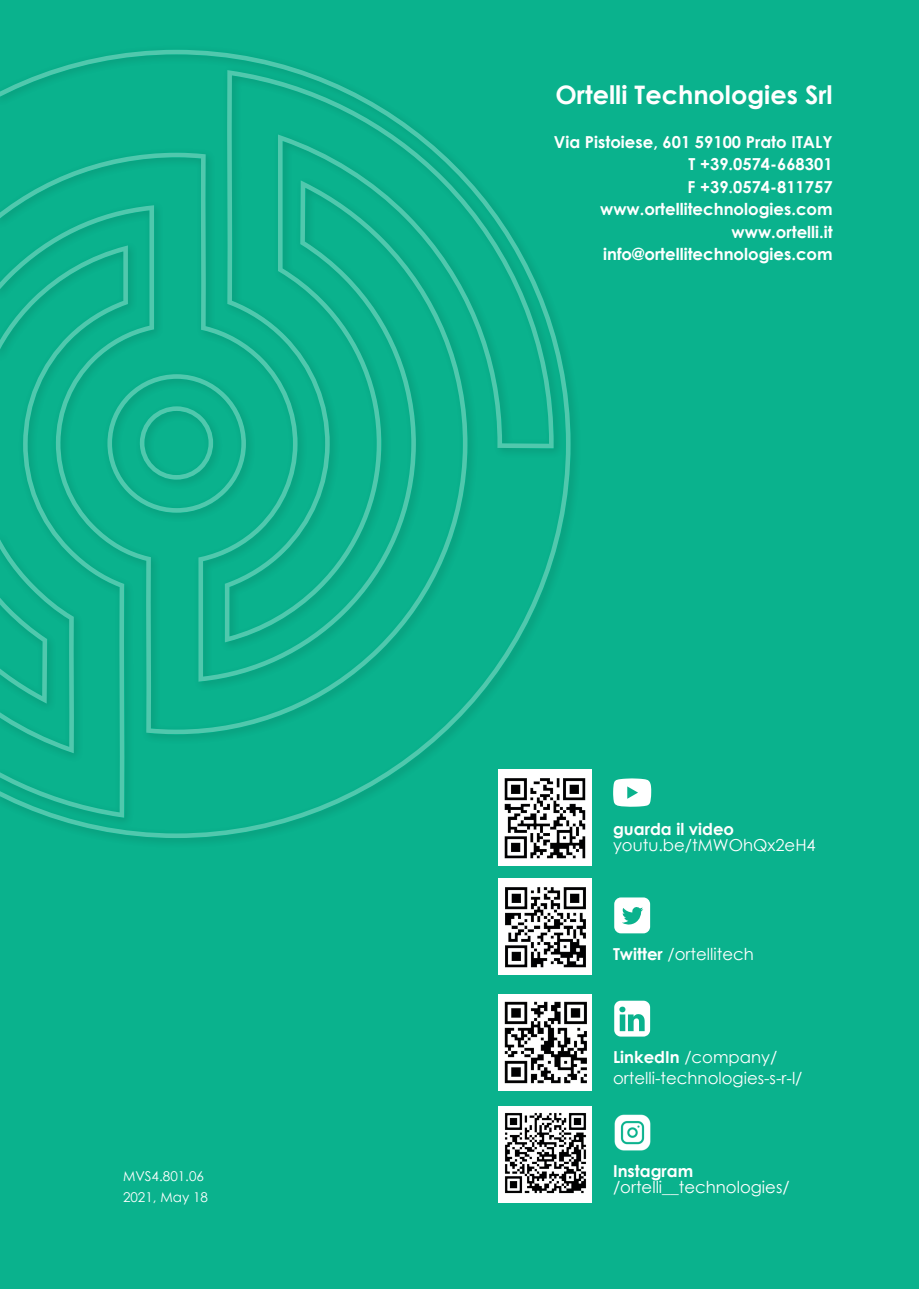
<style>
.page{position:relative;width:919px;height:1289px;background:#fff}
.page>*{position:absolute;margin:0;border:0;box-sizing:border-box;transform-origin:0 0}
.t1{font:700 25.5px "Century Gothic";color:#fff}
.t2{font:700 16.5px/22.5px "Century Gothic";color:#fff;text-align:right}
.t3{font:16.5px/21px "Century Gothic";color:#fff}
.t4{font:13.5px/21px "Century Gothic";color:#fff}
.s1{font-weight:700}
</style>
<div class="page">
<div style="left:0;top:0;width:918px;height:1288px;background:#0ab28d"></div>
<img style="left:498px;top:769px;width:94px;height:96px">
<svg style="left:613px;top:778px;width:38px;height:28px"></svg>
<svg style="left:614px;top:897px;width:36px;height:36px"></svg>
<svg style="left:614px;top:1000px;width:36px;height:36px"></svg>
<img style="left:614px;top:1114px;width:36px;height:36px">
<img style="left:498px;top:878px;width:94px;height:96px">
<img style="left:498px;top:994px;width:94px;height:96px">
<div style="left:498px;top:1106px;width:94px;height:96px;background:#fff"></div>
<img style="left:505px;top:1113px;width:81px;height:81px">
<div style="left:0;top:45px;width:581px;height:804px;background:#231f20;opacity:.75"></div>
<svg style="left:0;top:50px;width:570px;height:788px"></svg>
<svg style="left:107px;top:374px;width:139px;height:138px"></svg>
<p class="t4" style="left:123px;top:1165px;width:86px">MVS4.801.06<br>2021, May 18</p>
<h1 class="t1" style="left:555px;top:79px;width:278px">Ortelli Technologies Srl</h1>
<p class="t2" style="left:554px;top:130px;width:280px">Via Pistoiese, 601 59100 Prato ITALY<br>T +39.0574-668301<br>F +39.0574-811757 www.ortellitechnologies.com www.ortelli.it info@ortellitechnologies.com</p>
<p class="t2" style="left:613px;top:817px;width:123px">guarda il video</p>
<p class="t3" style="left:613px;top:834px;width:204px">youtu.be/tMWOhQx2eH4</p>
<p class="t3" style="left:613px;top:943px;width:142px"><span class="s1">Twitter</span> /ortellitech</p>
<p class="t3" style="left:613px;top:1045px;width:191px"><span class="s1">LinkedIn</span> /company/ ortelli-technologies-s-r-l/</p>
<p class="t2" style="left:613px;top:1159px;width:82px">Instagram</p>
<p class="t3" style="left:613px;top:1176px;width:178px">/ortelli__technologies/</p>
</div>
